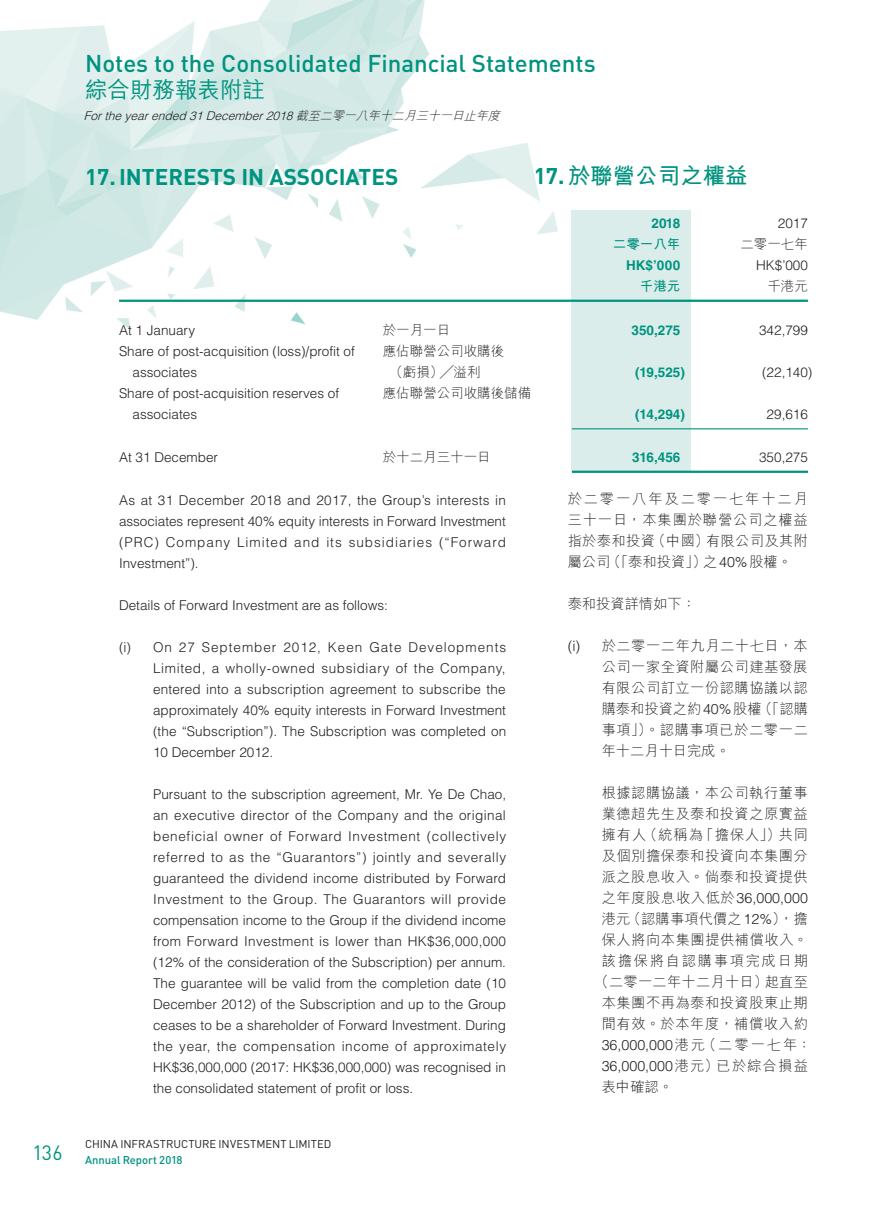
<style>
.page{position:relative;width:893px;height:1212px;background:#fff}
.page>*{position:absolute;margin:0;border:0;box-sizing:border-box;transform-origin:0 0}
.t1{font:500 24px "DIN";color:#00937f}
.Subhead_1{font:700 22.5px "DIN";color:#00937f}
.副標題1{font:700 22.5px "M Hei HK";color:#00937f}
.t2{font:500 22.5px "M Hei HK";color:#00937f}
.內文{font:300 14.25px/21px "M Hei HK";letter-spacing:.035em;color:#231f20;text-align:justify}
.內文-2{font:300 14.25px "Helvetica LT Std";color:#231f20}
.內文-3{font:300 14.25px "M Hei HK";letter-spacing:.01em;color:#231f20}
.內文-4{font:300 14.25px "M Hei HK";letter-spacing:.065em;color:#231f20}
.內文-5{font:300 14.25px "M Hei HK";letter-spacing:.015em;color:#231f20}
.內文-6{font:300 14.25px "M Hei HK";letter-spacing:.125em;color:#231f20}
.內文-7{font:300 14.25px "M Hei HK";color:#231f20}
.Body_text{font:300 13.5px/21px "Helvetica LT Std";color:#231f20;text-align:justify}
.Table_2_colume{font:300 13.5px "Helvetica LT Std";color:#231f20}
.Table_2_colume-2{font:300 13.5px "M Hei HK";color:#231f20}
.Table_2_colume-3{font:700 13.5px "Helvetica LT Std";color:#00937f}
.Table_2_colume-4{font:700 13.5px "M Hei HK";color:#00937f}
.t3{font:italic 300 12px "Helvetica LT Std";color:#231f20}
.t4{font:11.25px/15.8px "DIN";letter-spacing:.005em;color:#231f20}
.s1{font-family:"M Hei HK"}
.s2{font-family:"DIN"}
.s3{font-family:"Helvetica LT Std"}
.s4{font-weight:500;color:#00937f}
</style>
<div class="page">
<img style="left:0;top:0;width:808px;height:457px">
<div style="left:572px;top:210px;width:119px;height:262px;background:#daedea"></div>
<hr style="left:119px;top:300px;width:689px;height:2px;background:#00937f">
<hr style="left:572px;top:428px;width:236px;height:1px;background:#00937f">
<hr style="left:572px;top:471px;width:236px;height:2px;background:#00937f">
<h1 class="t1" style="left:85px;top:48px;width:512px">Notes to the Consolidated Financial Statements</h1>
<h2 class="t2" style="left:85px;top:74px;width:181px">綜合財務報表附註</h2>
<p class="t3" style="left:84px;top:108px;width:421px">For the year ended 31 December 2018 <span class="s1">截至二零一八年十二月三十一日止年度</span></p>
<p class="Subhead_1" style="left:85px;top:162px;width:315px">17.INTERESTS IN ASSOCIATES</p>
<p class="副標題1" style="left:534px;top:159px;width:216px"><span class="s2">17.</span>於聯營公司之權益</p>
<p class="Table_2_colume-3" style="left:652px;top:215px;width:30px">2018</p>
<p class="Table_2_colume" style="left:778px;top:215px;width:32px">2017</p>
<p class="Table_2_colume-4" style="left:613px;top:235px;width:69px">二零一八年</p>
<p class="Table_2_colume-2" style="left:740px;top:238px;width:69px">二零一七年</p>
<p class="Table_2_colume-3" style="left:626px;top:257px;width:56px">HK$’000</p>
<p class="Table_2_colume" style="left:756px;top:257px;width:53px">HK$’000</p>
<p class="Table_2_colume-4" style="left:640px;top:277px;width:42px">千港元</p>
<p class="Table_2_colume-2" style="left:767px;top:280px;width:42px">千港元</p>
<p class="Table_2_colume" style="left:119px;top:322px;width:78px">At 1 January</p>
<p class="Table_2_colume-2" style="left:383px;top:323px;width:69px">於一月一日</p>
<p class="Table_2_colume-3" style="left:632px;top:322px;width:50px">350,275</p>
<p class="Table_2_colume" style="left:759px;top:322px;width:50px">342,799</p>
<p class="Table_2_colume" style="left:119px;top:343px;width:237px">Share of post-acquisition (loss)/profit of</p>
<p class="Table_2_colume-2" style="left:383px;top:344px;width:123px">應佔聯營公司收購後</p>
<p class="Table_2_colume" style="left:133px;top:364px;width:66px">associates</p>
<p class="Table_2_colume-2" style="left:389px;top:365px;width:93px">（虧損）╱溢利</p>
<p class="Table_2_colume-3" style="left:635px;top:364px;width:51px">(19,525)</p>
<p class="Table_2_colume" style="left:762px;top:364px;width:52px">(22,140)</p>
<p class="Table_2_colume" style="left:119px;top:385px;width:222px">Share of post-acquisition reserves of</p>
<p class="Table_2_colume-2" style="left:383px;top:386px;width:150px">應佔聯營公司收購後儲備</p>
<p class="Table_2_colume" style="left:133px;top:406px;width:66px">associates</p>
<p class="Table_2_colume-3" style="left:635px;top:406px;width:51px">(14,294)</p>
<p class="Table_2_colume" style="left:767px;top:406px;width:43px">29,616</p>
<p class="Table_2_colume" style="left:119px;top:449px;width:101px">At 31 December</p>
<p class="Table_2_colume-2" style="left:383px;top:451px;width:109px">於十二月三十一日</p>
<p class="Table_2_colume-3" style="left:632px;top:449px;width:50px">316,456</p>
<p class="Table_2_colume" style="left:759px;top:449px;width:50px">350,275</p>
<p class="Body_text" style="left:119px;top:490px;width:388px">As at 31 December 2018 and 2017, the Group’s interests in associates represent 40% equity interests in Forward Investment (PRC) Company Limited and its subsidiaries (“Forward Investment”).</p>
<p class="Body_text" style="left:119px;top:595px;width:270px">Details of Forward Investment are as follows:</p>
<p class="Body_text" style="left:153px;top:637px;width:355px;text-indent:-34px">(i) On 27 September 2012, Keen Gate Developments Limited, a wholly-owned subsidiary of the Company, entered into a subscription agreement to subscribe the approximately 40% equity interests in Forward Investment (the “Subscription”). The Subscription was completed on 10 December 2012.</p>
<p class="Body_text" style="left:153px;top:784px;width:355px">Pursuant to the subscription agreement, Mr. Ye De Chao, an executive director of the Company and the original beneficial owner of Forward Investment (collectively referred to as the “Guarantors”) jointly and severally guaranteed the dividend income distributed by Forward Investment to the Group. The Guarantors will provide compensation income to the Group if the dividend income from Forward Investment is lower than HK$36,000,000 (12% of the consideration of the Subscription) per annum.<br>The guarantee will be valid from the completion date (10<br>December 2012) of the Subscription and up to the Group ceases to be a shareholder of Forward Investment. During the year, the compensation income of approximately HK$36,000,000 (2017: HK$36,000,000) was recognised in the consolidated statement of profit or loss.</p>
<p class="內文" style="left:568px;top:488px;width:242px">於二零一八年及二零一七年十二月三十一日，本集團於聯營公司之權益指於泰和投資（中國）有限公司及其附屬公司（「泰和投資」）之<span class="s3">40%</span>股權。</p>
<p class="內文-7" style="left:568px;top:597px;width:130px">泰和投資詳情如下：</p>
<p class="內文" style="left:602px;top:635px;width:208px;text-indent:-34px"><span class="s3">(i)</span> 於二零一二年九月二十七日，本公司一家全資附屬公司建基發展有限公司訂立一份認購協議以認購泰和投資之約<span class="s3">40%</span>股權（「認購事項」）。認購事項已於二零一二年十二月十日完成。</p>
<p class="內文" style="left:602px;top:782px;width:208px">根據認購協議，本公司執行董事</p>
<p class="內文" style="left:602px;top:803px;width:208px">業德超先生及泰和投資之原實益</p>
<p class="內文-4" style="left:602px;top:828px;width:208px">擁有人（統稱為「擔保人」）共同</p>
<p class="內文" style="left:602px;top:845px;width:208px">及個別擔保泰和投資向本集團分</p>
<p class="內文" style="left:602px;top:866px;width:208px">派之股息收入。倘泰和投資提供</p>
<p class="內文-2" style="left:602px;top:889px;width:208px"><span class="s1">之年度股息收入低於</span>36,000,000</p>
<p class="內文-3" style="left:602px;top:912px;width:208px">港元（認購事項代價之<span class="s3">12%</span>），擔</p>
<p class="內文" style="left:602px;top:929px;width:208px">保人將向本集團提供補償收入。</p>
<p class="內文-6" style="left:602px;top:954px;width:208px">該擔保將自認購事項完成日期</p>
<p class="內文-5" style="left:595px;top:975px;width:215px">（二零一二年十二月十日）起直至</p>
<p class="內文" style="left:602px;top:992px;width:208px">本集團不再為泰和投資股東止期</p>
<p class="內文" style="left:602px;top:1013px;width:208px">間有效。於本年度，補償收入約</p>
<p class="內文-2" style="left:602px;top:1036px;width:211px">36,000,000<span class="s1">港元（二零一七年：</span></p>
<p class="內文-2" style="left:602px;top:1057px;width:208px">36,000,000<span class="s1">港元）已於綜合損益</span></p>
<p class="內文" style="left:602px;top:1076px;width:73px">表中確認。</p>
<p class="t4" style="left:33px;top:1136px;width:300px;text-indent:52px">CHINA INFRASTRUCTURE INVESTMENT LIMITED<br><sup>136</sup> <span class="s4">Annual Report 2018</span></p>
</div>
